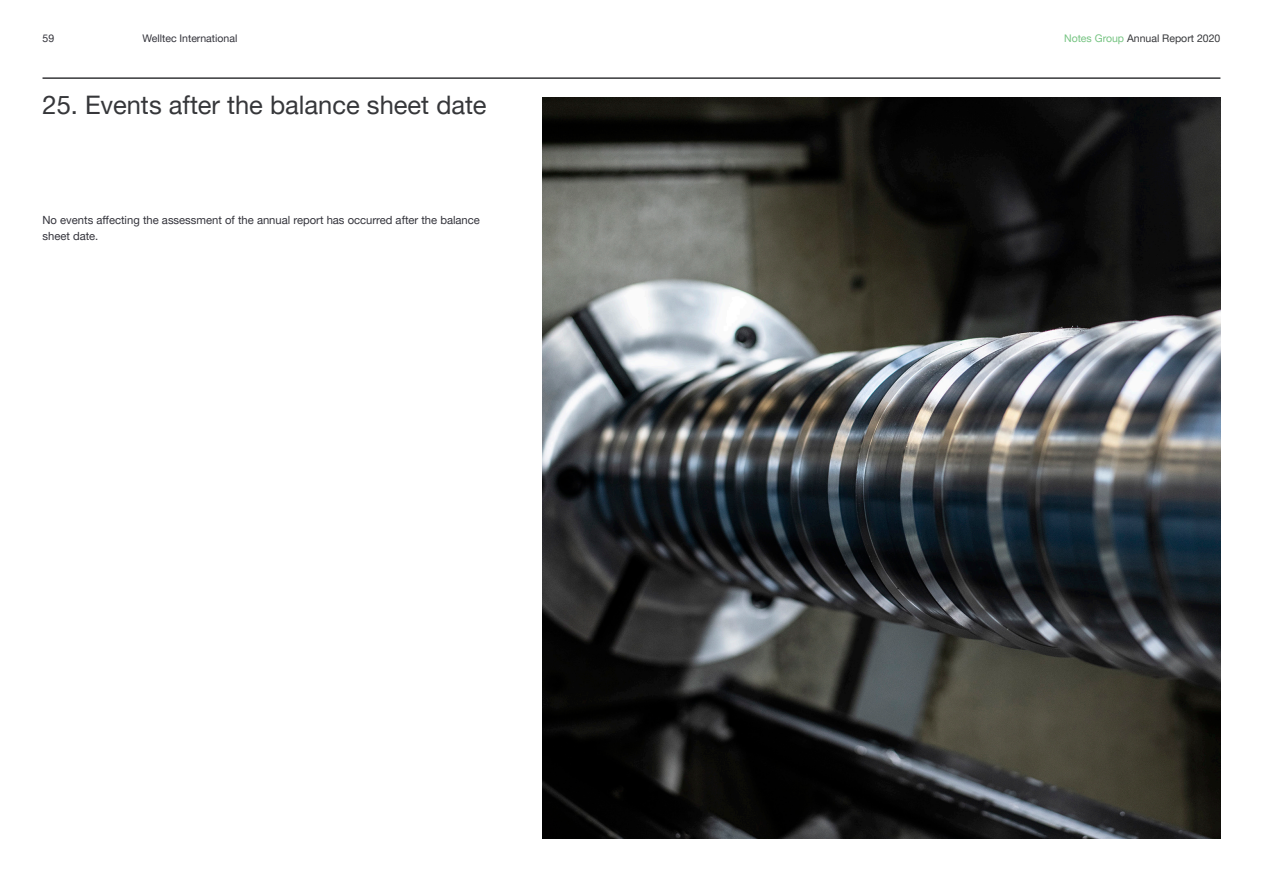
<style>
.page{position:relative;width:1263px;height:893px;background:#fff}
.page>*{position:absolute;margin:0;border:0;box-sizing:border-box;transform-origin:0 0}
._05_Page_Title_3{font:25.5px "Helvetica Neue LTW1 G";color:#36373a}
._07_Bodytext{font:11.25px/15.8px "Helvetica Neue LTW1 G";color:#33333b}
._11B_Caption_-_Right{font:10.5px "Helvetica Neue LTW1 G";color:#36373a}
.t1{font:10.5px "Helvetica Neue LTW1 G";color:#33333b}
.s1{color:#76c482}
</style>
<div class="page">
<hr style="left:43px;top:77px;width:1177px;height:2px;background:#36373a">
<img style="left:542px;top:98px;width:678px;height:740px">
<p class="t1" style="left:43px;top:32px;width:13px">59</p>
<p class="t1" style="left:142px;top:32px;width:96px">Welltec International</p>
<p class="_11B_Caption_-_Right" style="left:1064px;top:32px;width:158px"><span class="s1">Notes Group</span> Annual Report 2020</p>
<p class="_05_Page_Title_3" style="left:43px;top:89px;width:446px">25. Events after the balance sheet date</p>
<p class="_07_Bodytext" style="left:43px;top:212px;width:439px">No events affecting the assessment of the annual report has occurred after the balance sheet date.</p>
</div>
